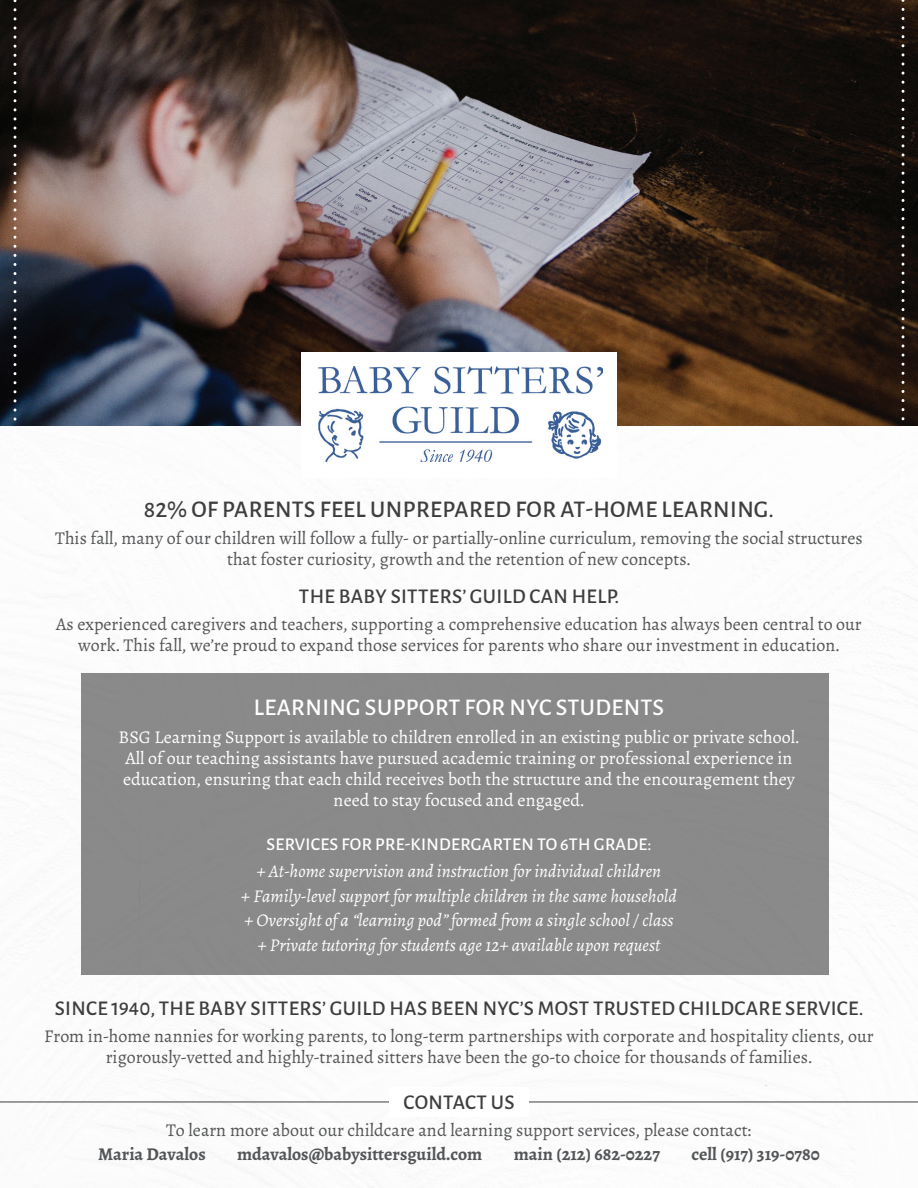
<style>
.page{position:relative;width:918px;height:1188px;background:#fff}
.page>*{position:absolute;margin:0;border:0;box-sizing:border-box;transform-origin:0 0}
.t1{font:500 24px "Alegreya Sans";letter-spacing:.02em;color:#3e3e3f}
.t2{font:500 24px "Alegreya Sans";letter-spacing:.02em;color:#fff}
.t3{font:500 21px "Alegreya Sans";letter-spacing:.02em;color:#3e3e3f}
.t4{font:18px/21px "Alegreya";color:#545557;text-align:center}
.t5{font:18px/21.1px "Alegreya";color:#fff;text-align:center}
.t6{font:italic 18px/24.6px "Alegreya";color:#fff;text-align:center}
.t7{font:700 18px "Alegreya";color:#545557}
.t8{font:500 18px "Alegreya Sans";letter-spacing:.02em;color:#fff}
</style>
<div class="page">
<img style="left:0;top:0;width:918px;height:426px">
<div style="left:301px;top:352px;width:316px;height:125px;background:#fff"></div>
<div style="left:81px;top:673px;width:748px;height:302px;background:#8a8a8a"></div>
<svg style="left:902px;top:0;width:2px;height:426px"></svg>
<svg style="left:14px;top:0;width:2px;height:426px"></svg>
<img style="left:318px;top:367px;width:285px;height:95px">
<hr style="left:0;top:1102px;width:918px;height:1px;background:#3e3e3f">
<div style="left:389px;top:1088px;width:140px;height:29px;background:#fff"></div>
<h1 class="t1" style="left:144px;top:492px;width:632px">82% OF PARENTS FEEL UNPREPARED FOR AT-HOME LEARNING.</h1>
<p class="t4" style="left:55px;top:528px;width:809px">This fall, many of our children will follow a fully- or partially-online curriculum, removing the social structures that foster curiosity, growth and the retention of new concepts.</p>
<p class="t3" style="left:299px;top:581px;width:322px">THE BABY SITTERS’ GUILD CAN HELP.</p>
<p class="t4" style="left:56px;top:614px;width:807px">As experienced caregivers and teachers, supporting a comprehensive education has always been central to our work. This fall, we’re proud to expand those services for parents who share our investment in education.</p>
<h1 class="t2" style="left:254px;top:690px;width:412px">LEARNING SUPPORT FOR NYC STUDENTS</h1>
<p class="t5" style="left:119px;top:726px;width:682px">BSG Learning Support is available to children enrolled in an existing public or private school.<br>All of our teaching assistants have pursued academic training or professional experience in education, ensuring that each child receives both the structure and the encouragement they need to stay focused and engaged.</p>
<p class="t8" style="left:266px;top:831px;width:387px">SERVICES FOR PRE-KINDERGARTEN TO 6TH GRADE:</p>
<p class="t6" style="left:241px;top:859px;width:437px">+ At-home supervision and instruction for individual children<br>+ Family-level support for multiple children in the same household + Oversight of a “learning pod” formed from a single school / class + Private tutoring for students age 12+ available upon request</p>
<p class="t3" style="left:55px;top:993px;width:810px">SINCE 1940, THE BABY SITTERS’ GUILD HAS BEEN NYC’S MOST TRUSTED CHILDCARE SERVICE.</p>
<p class="t4" style="left:44px;top:1026px;width:831px">From in-home nannies for working parents, to long-term partnerships with corporate and hospitality clients, our rigorously-vetted and highly-trained sitters have been the go-to choice for thousands of families.</p>
<p class="t3" style="left:403px;top:1087px;width:113px">CONTACT US</p>
<p class="t4" style="left:166px;top:1120px;width:587px">To learn more about our childcare and learning support services, please contact:</p>
<p class="t7" style="left:98px;top:1143px;width:109px">Maria Davalos</p>
<p class="t7" style="left:237px;top:1143px;width:247px">mdavalos@babysittersguild.com</p>
<p class="t7" style="left:514px;top:1143px;width:148px">main (212) 682-0227</p>
<p class="t7" style="left:691px;top:1143px;width:130px">cell (917) 319-0780</p>
</div>
